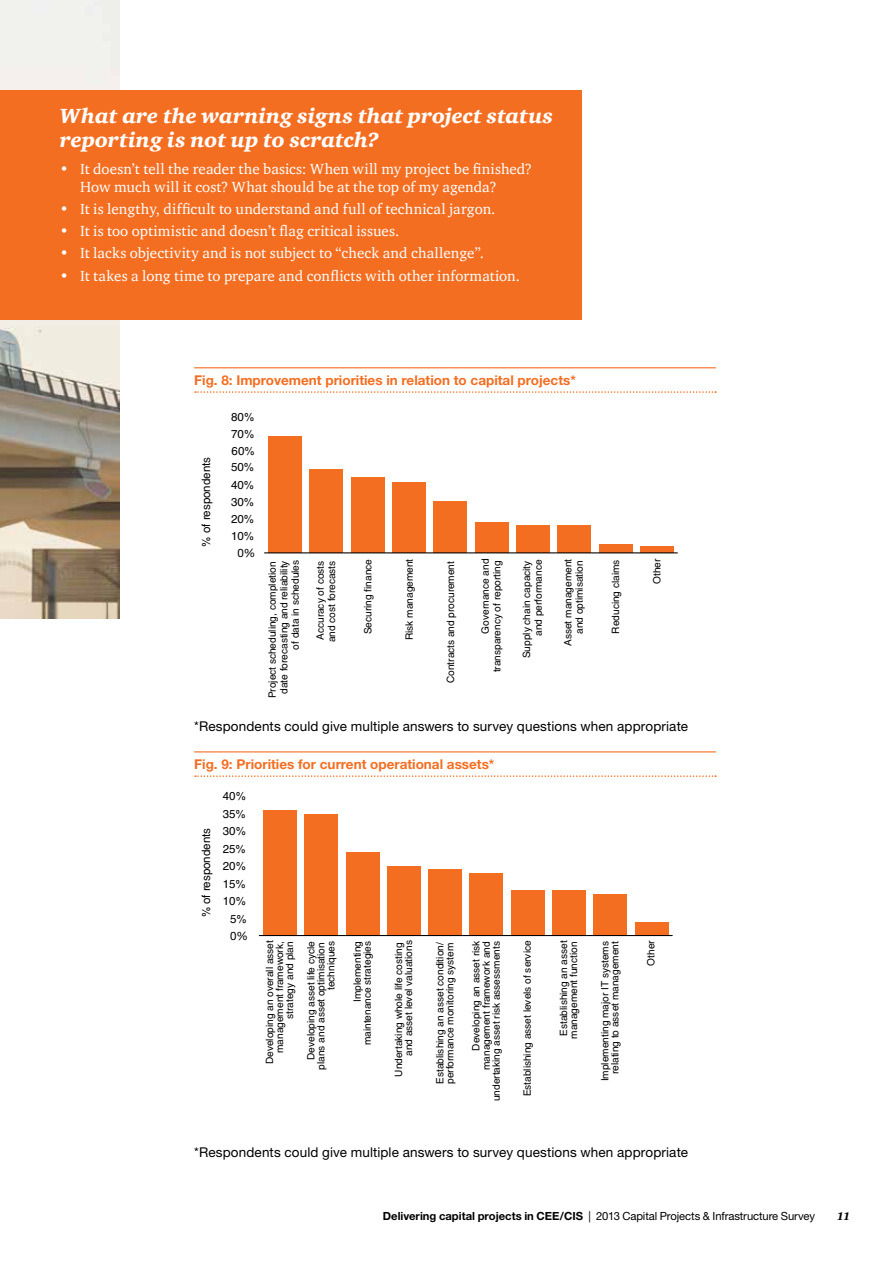
<style>
.page{position:relative;width:893px;height:1263px;background:#fff}
.page>*{position:absolute;margin:0;border:0;box-sizing:border-box;transform-origin:0 0}
.t1{font:italic 21px/24px "Charter Black ITC";letter-spacing:.005em;color:#fff}
.t2{font:15px/18px "Charter ITC";letter-spacing:.005em;color:#fff}
.t3{font:13.5px "Helvetica Neue";letter-spacing:.01em;color:#000}
.t4{font:700 13.5px "Helvetica Neue";color:#f36e21}
.t5{font:700 12.9px "Helvetica Cyr";color:#f36e21}
.t6{font:11.55px "Helvetica Cyr Upright";color:#000}
.t7{font:11.55px "Helvetica Neue";color:#000}
.t8{font:11.25px "Helvetica Neue";letter-spacing:-.01em;color:#000}
.t9{font:italic 11.25px "Charter Black ITC";color:#000}
.t10{font:10.05px/10.1px "Helvetica Cyr Upright";color:#000;text-align:right}
.s1{font-weight:700}
</style>
<div class="page">
<img style="left:0;top:0;width:119px;height:619px">
<div style="left:0;top:91px;width:581px;height:229px;background:#f36e21"></div>
<div style="left:268px;top:437px;width:34px;height:116px;background:#f36e21"></div>
<div style="left:310px;top:469px;width:33px;height:84px;background:#f36e21"></div>
<div style="left:351px;top:478px;width:33px;height:75px;background:#f36e21"></div>
<div style="left:392px;top:483px;width:34px;height:70px;background:#f36e21"></div>
<div style="left:434px;top:502px;width:33px;height:51px;background:#f36e21"></div>
<div style="left:475px;top:522px;width:33px;height:31px;background:#f36e21"></div>
<div style="left:516px;top:526px;width:34px;height:27px;background:#f36e21"></div>
<div style="left:557px;top:526px;width:34px;height:27px;background:#f36e21"></div>
<div style="left:599px;top:544px;width:33px;height:9px;background:#f36e21"></div>
<div style="left:640px;top:546px;width:33px;height:7px;background:#f36e21"></div>
<hr style="left:265px;top:552px;width:412px;height:1px;background:#000">
<div style="left:263px;top:810px;width:34px;height:125px;background:#f36e21"></div>
<div style="left:305px;top:814px;width:33px;height:121px;background:#f36e21"></div>
<div style="left:346px;top:852px;width:33px;height:83px;background:#f36e21"></div>
<div style="left:387px;top:866px;width:34px;height:69px;background:#f36e21"></div>
<div style="left:428px;top:869px;width:34px;height:66px;background:#f36e21"></div>
<div style="left:470px;top:873px;width:33px;height:62px;background:#f36e21"></div>
<div style="left:511px;top:890px;width:33px;height:45px;background:#f36e21"></div>
<div style="left:552px;top:890px;width:34px;height:45px;background:#f36e21"></div>
<div style="left:594px;top:894px;width:33px;height:41px;background:#f36e21"></div>
<div style="left:635px;top:922px;width:33px;height:13px;background:#f36e21"></div>
<hr style="left:259px;top:935px;width:413px;height:1px;background:#000">
<hr style="left:194px;top:367px;width:522px;height:1px;background:#f36e21">
<svg style="left:195px;top:391px;width:521px;height:2px"></svg>
<hr style="left:194px;top:751px;width:522px;height:1px;background:#f36e21">
<svg style="left:195px;top:775px;width:521px;height:2px"></svg>
<h1 class="t1" style="left:60px;top:104px;width:495px">What are the warning signs that project status reporting is not up to scratch?</h1>
<h2 class="t2" style="left:80px;top:160px;width:454px;text-indent:-20px">• It doesn’t tell the reader the basics: When will my project be finished?<br>How much will it cost? What should be at the top of my agenda?</h2>
<h2 class="t2" style="left:60px;top:200px;width:437px">• It is lengthy, difficult to understand and full of technical jargon.</h2>
<h2 class="t2" style="left:60px;top:222px;width:341px">• It is too optimistic and doesn’t flag critical issues.</h2>
<h2 class="t2" style="left:60px;top:244px;width:426px">• It lacks objectivity and is not subject to “check and challenge”.</h2>
<h2 class="t2" style="left:60px;top:267px;width:462px">• It takes a long time to prepare and conflicts with other information.</h2>
<h3 class="t4" style="left:194px;top:371px;width:383px">Fig. 8: Improvement priorities in relation to capital projects*</h3>
<p class="t5" style="left:194px;top:374px;width:368px">Fig. 8: Improvement priorities in relation to capital projects*</p>
<p class="t6" style="left:231px;top:410px;width:25px">80%</p>
<p class="t6" style="left:231px;top:427px;width:25px">70%</p>
<p class="t6" style="left:200px;top:546px;width:91px;rotate:-90deg">% of respondents</p>
<p class="t6" style="left:232px;top:444px;width:25px">60%</p>
<p class="t6" style="left:231px;top:461px;width:25px">50%</p>
<p class="t6" style="left:231px;top:478px;width:25px">40%</p>
<p class="t6" style="left:231px;top:495px;width:25px">30%</p>
<p class="t6" style="left:231px;top:512px;width:25px">20%</p>
<p class="t6" style="left:231px;top:529px;width:25px">10%</p>
<p class="t7" style="left:238px;top:546px;width:19px">0%</p>
<p class="t10" style="left:521px;top:658px;width:100px;line-height:11.6px;rotate:-90deg">Supply chain capacity and performance</p>
<p class="t10" style="left:652px;top:584px;width:27px;rotate:-90deg">Other</p>
<p class="t10" style="left:267px;top:698px;width:140px;line-height:11.6px;rotate:-90deg">Project scheduling, completion date forecasting and reliability of data in schedules</p>
<p class="t10" style="left:314px;top:642px;width:83px;line-height:11.6px;text-align:left;rotate:-90deg">Accuracy of costs and cost forecasts</p>
<p class="t10" style="left:363px;top:634px;width:77px;rotate:-90deg">Securing finance</p>
<p class="t10" style="left:404px;top:640px;width:83px;rotate:-90deg">Risk management</p>
<p class="t10" style="left:446px;top:683px;width:123px;rotate:-90deg">Contracts and procurement</p>
<p class="t10" style="left:480px;top:672px;width:115px;line-height:11.6px;rotate:-90deg">Governance and transparency of reporting</p>
<p class="t10" style="left:611px;top:634px;width:75px;rotate:-90deg">Reducing claims</p>
<p class="t10" style="left:562px;top:646px;width:88px;line-height:11.6px;rotate:-90deg">Asset management and optimisation</p>
<h3 class="t3" style="left:194px;top:718px;width:495px">*Respondents could give multiple answers to survey questions when appropriate</h3>
<h3 class="t4" style="left:194px;top:755px;width:302px">Fig. 9: Priorities for current operational assets*</h3>
<p class="t6" style="left:223px;top:790px;width:25px">40%</p>
<p class="t6" style="left:200px;top:917px;width:91px;rotate:-90deg">% of respondents</p>
<p class="t6" style="left:223px;top:808px;width:25px">35%</p>
<p class="t6" style="left:223px;top:825px;width:25px">30%</p>
<p class="t6" style="left:223px;top:842px;width:25px">25%</p>
<p class="t6" style="left:223px;top:859px;width:25px">20%</p>
<p class="t6" style="left:223px;top:877px;width:25px">15%</p>
<p class="t6" style="left:223px;top:894px;width:25px">10%</p>
<p class="t6" style="left:230px;top:912px;width:18px">5%</p>
<p class="t7" style="left:230px;top:928px;width:19px">0%</p>
<p class="t10" style="left:265px;top:1064px;width:125px;rotate:-90deg">Developing an overall asset management framework, strategy and plan</p>
<p class="t10" style="left:306px;top:1069px;width:130px;rotate:-90deg">Developing asset life cycle plans and asset optimisation techniques</p>
<p class="t10" style="left:352px;top:1045px;width:106px;rotate:-90deg">Implementing maintenance strategies</p>
<p class="t10" style="left:394px;top:1077px;width:138px;rotate:-90deg">Undertaking whole life costing and asset level valuations</p>
<p class="t10" style="left:435px;top:1084px;width:143px;text-align:left;rotate:-90deg">Establishing an asset condition/ performance monitoring system</p>
<p class="t10" style="left:471px;top:1101px;width:162px;rotate:-90deg">Developing an asset risk management framework and undertaking asset risk assessments</p>
<p class="t10" style="left:600px;top:1081px;width:142px;rotate:-90deg">Implementing major IT systems relating to asset management</p>
<p class="t10" style="left:522px;top:1096px;width:157px;rotate:-90deg">Establishing asset levels of service</p>
<p class="t10" style="left:646px;top:966px;width:27px;rotate:-90deg">Other</p>
<p class="t10" style="left:559px;top:1039px;width:100px;text-align:center;rotate:-90deg">Establishing an asset management function</p>
<h3 class="t3" style="left:194px;top:1144px;width:495px">*Respondents could give multiple answers to survey questions when appropriate</h3>
<p class="t8" style="left:383px;top:1210px;width:434px"><span class="s1">Delivering capital projects in CEE/CIS</span> | 2013 Capital Projects &amp; Infrastructure Survey</p>
<p class="t9" style="left:837px;top:1209px;width:15px">11</p>
</div>
